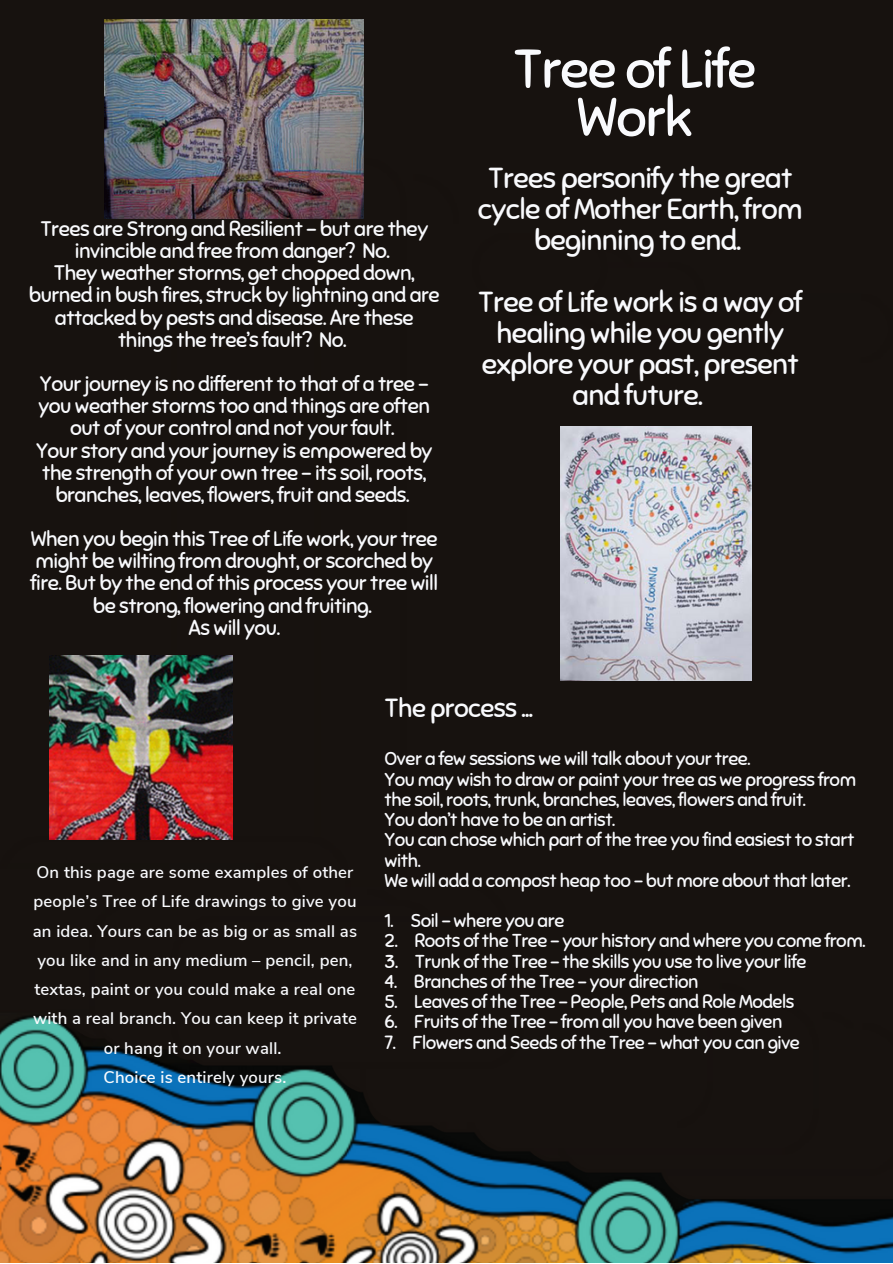
<style>
.page{position:relative;width:893px;height:1264px;background:#fff}
.page>*{position:absolute;margin:0;border:0;box-sizing:border-box;transform-origin:0 0}
.t1{font:54px/48.3px "Sniglet";letter-spacing:-.025em;color:#f9fafd;text-align:center}
.t2{font:28.95px/31px "Sniglet";letter-spacing:-.025em;color:#f9fafd;text-align:center}
.t3{font:26.1px "Sniglet";letter-spacing:-.025em;color:#f9fafd}
.t4{font:21px/22.2px "Sniglet";letter-spacing:-.025em;color:#f9fafd;text-align:center}
.t5{font:18.6px/20.2px "Sniglet";letter-spacing:-.025em;color:#f9fafd}
.t6{font:600 16.8px/29.2px "Nunito Sans";letter-spacing:.01em;color:#f9fafd;text-align:center}
</style>
<div class="page">
<img style="left:0;top:0;width:892px;height:1262px">
<img style="left:105px;top:19px;width:258px;height:199px">
<img style="left:560px;top:426px;width:191px;height:254px">
<img style="left:50px;top:656px;width:183px;height:183px">
<p class="t4" style="left:29px;top:218px;width:412px">Trees are Strong and Resilient - but are they invincible and free from danger? No.<br>They weather storms, get chopped down, burned in bush fires, struck by lightning and are attacked by pests and disease. Are these things the tree’s fault? No.</p>
<p class="t4" style="left:36px;top:373px;width:397px">Your journey is no different to that of a tree – you weather storms too and things are often out of your control and not your fault.<br>Your story and your journey is empowered by the strength of your own tree - its soil, roots, branches, leaves, flowers, fruit and seeds.</p>
<p class="t4" style="left:31px;top:528px;width:409px">When you begin this Tree of Life work, your tree might be wilting from drought, or scorched by fire. But by the end of this process your tree will be strong, flowering and fruiting.<br>As will you.</p>
<h1 class="t1" style="left:513px;top:45px;width:245px">Tree of Life<br>Work</h1>
<h2 class="t2" style="left:478px;top:163px;width:326px">Trees personify the great cycle of Mother Earth, from beginning to end.</h2>
<h2 class="t2" style="left:478px;top:287px;width:325px">Tree of Life work is a way of healing while you gently explore your past, present and future.</h2>
<p class="t6" style="left:33px;top:858px;width:326px">On this page are some examples of other people’s Tree of Life drawings to give you an idea. Yours can be as big or as small as you like and in any medium – pencil, pen, textas, paint or you could make a real one with a real branch. You can keep it private or hang it on your wall.<br>Choice is entirely yours.</p>
<p class="t3" style="left:384px;top:692px;width:150px">The process ...</p>
<p class="t5" style="left:384px;top:749px;width:473px">Over a few sessions we will talk about your tree.<br>You may wish to draw or paint your tree as we progress from the soil, roots, trunk, branches, leaves, flowers and fruit.<br>You don’t have to be an artist.<br>You can chose which part of the tree you find easiest to start with.<br>We will add a compost heap too – but more about that later.</p>
<p class="t5" style="left:384px;top:910px;width:181px">1. Soil - where you are</p>
<p class="t5" style="left:384px;top:931px;width:482px">2. Roots of the Tree - your history and where you come from.</p>
<p class="t5" style="left:384px;top:951px;width:423px">3. Trunk of the Tree - the skills you use to live your life</p>
<p class="t5" style="left:384px;top:971px;width:315px">4. Branches of the Tree - your direction</p>
<p class="t5" style="left:384px;top:991px;width:411px">5. Leaves of the Tree - People, Pets and Role Models</p>
<p class="t5" style="left:384px;top:1012px;width:399px">6. Fruits of the Tree - from all you have been given</p>
<p class="t5" style="left:384px;top:1032px;width:417px">7. Flowers and Seeds of the Tree – what you can give</p>
</div>
